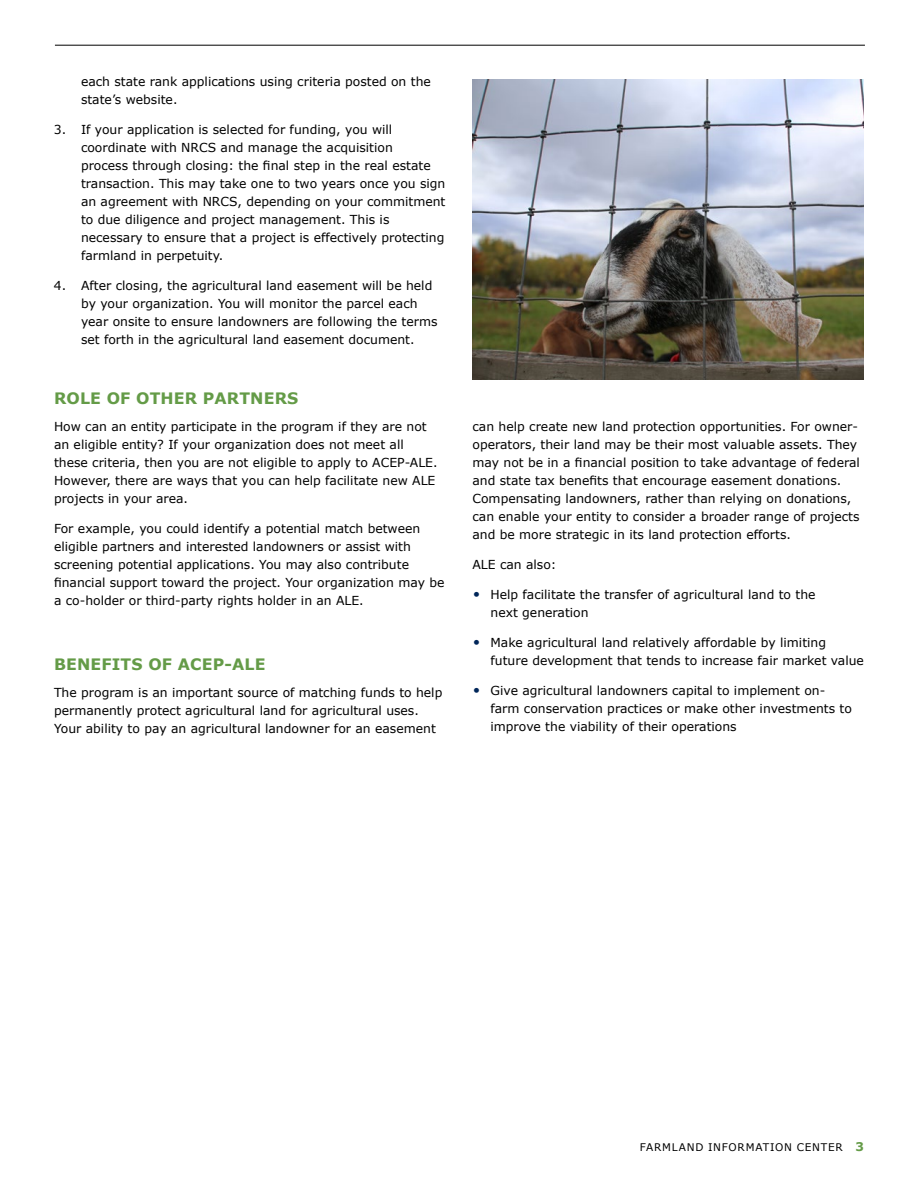
<style>
.page{position:relative;width:918px;height:1188px;background:#fff}
.page>*{position:absolute;margin:0;border:0;box-sizing:border-box;transform-origin:0 0}
.t1{font:700 15.75px "Verdana";letter-spacing:.01em;color:#649b47}
.t2{font:12.3px/18px "Verdana";color:#000}
.t3{font:10.5px "Verdana";letter-spacing:.07em;color:#000}
.s1{font-weight:700;font-size:12px;color:#649b47}
</style>
<div class="page">
<hr style="left:55px;top:45px;width:810px;height:1px;background:#000">
<img style="left:472px;top:79px;width:392px;height:301px">
<p class="t2" style="left:81px;top:73px;width:351px">each state rank applications using criteria posted on the state’s website.</p>
<p class="t2" style="left:81px;top:121px;width:366px;text-indent:-27px">3. If your application is selected for funding, you will coordinate with NRCS and manage the acquisition<br>process through closing: the final step in the real estate transaction. This may take one to two years once you sign an agreement with NRCS, depending on your commitment to due diligence and project management. This is necessary to ensure that a project is effectively protecting farmland in perpetuity.</p>
<p class="t2" style="left:81px;top:277px;width:358px;text-indent:-27px">4. After closing, the agricultural land easement will be held by your organization. You will monitor the parcel each year onsite to ensure landowners are following the terms set forth in the agricultural land easement document.</p>
<p class="t1" style="left:54px;top:388px;width:246px">ROLE OF OTHER PARTNERS</p>
<p class="t2" style="left:54px;top:418px;width:385px">How can an entity participate in the program if they are not an eligible entity? If your organization does not meet all these criteria, then you are not eligible to apply to ACEP-ALE.<br>However, there are ways that you can help facilitate new ALE projects in your area.</p>
<p class="t2" style="left:54px;top:520px;width:392px">For example, you could identify a potential match between eligible partners and interested landowners or assist with screening potential applications. You may also contribute financial support toward the project. Your organization may be a co-holder or third-party rights holder in an ALE.</p>
<p class="t1" style="left:54px;top:654px;width:213px">BENEFITS OF ACEP-ALE</p>
<p class="t2" style="left:54px;top:684px;width:390px">The program is an important source of matching funds to help permanently protect agricultural land for agricultural uses.<br>Your ability to pay an agricultural landowner for an easement</p>
<p class="t2" style="left:472px;top:417px;width:389px">can help create new land protection opportunities. For owner&shy;operators, their land may be their most valuable assets. They may not be in a financial position to take advantage of federal and state tax benefits that encourage easement donations.<br>Compensating landowners, rather than relying on donations, can enable your entity to consider a broader range of projects and be more strategic in its land protection efforts.</p>
<p class="t2" style="left:472px;top:555px;width:86px">ALE can also:</p>
<p class="t2" style="left:491px;top:585px;width:327px">Help facilitate the transfer of agricultural land to the next generation</p>
<p class="t2" style="left:491px;top:633px;width:375px">Make agricultural land relatively affordable by limiting future development that tends to increase fair market value</p>
<p class="t2" style="left:491px;top:681px;width:363px">Give agricultural landowners capital to implement on&shy;farm conservation practices or make other investments to improve the viability of their operations</p>
<p class="t3" style="left:640px;top:1140px;width:226px">FARMLAND INFORMATION CENTER <span class="s1">3</span></p>
</div>
